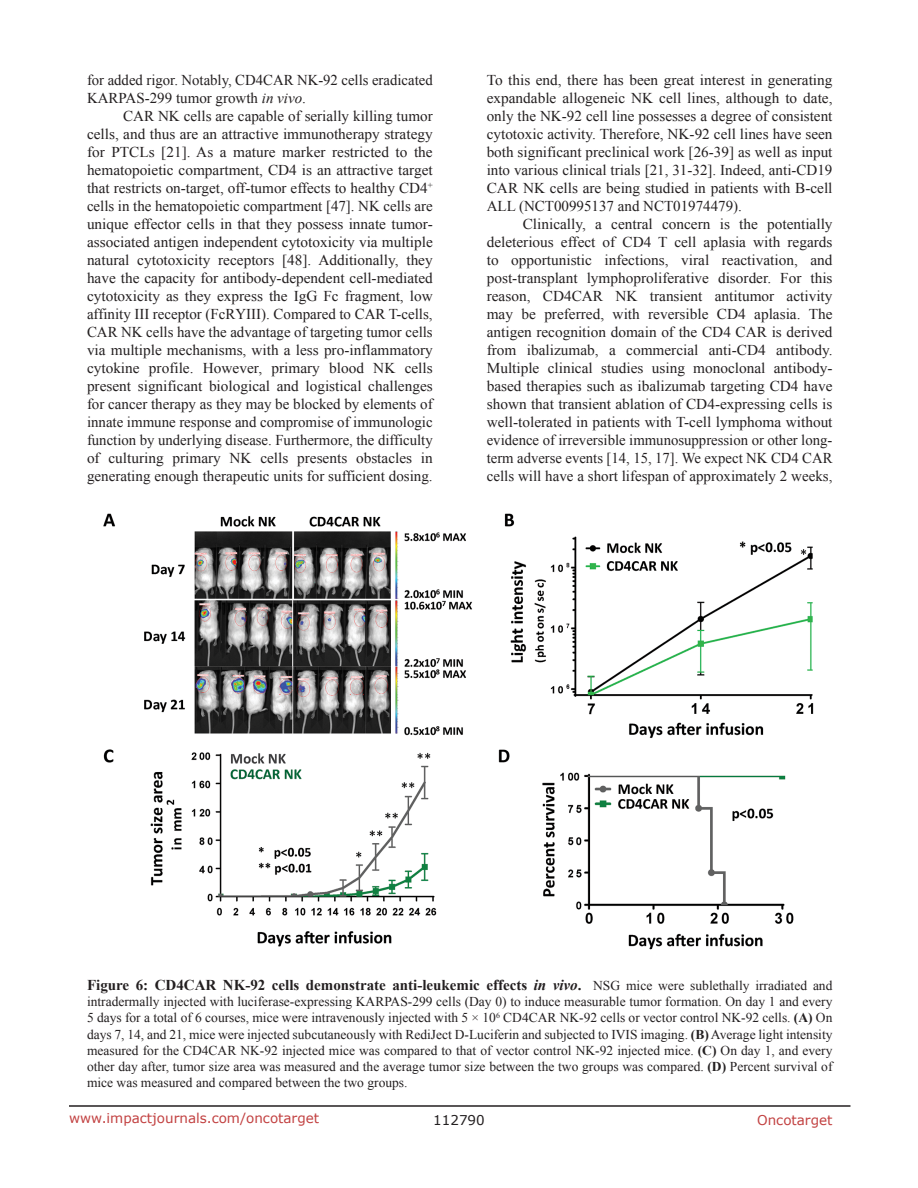
<style>
.page{position:relative;width:918px;height:1188px;background:#fff}
.page>*{position:absolute;margin:0;border:0;box-sizing:border-box;transform-origin:0 0}
.BodyText{font:15px/18px "Times New Roman";color:#231f20;text-align:justify}
.figuretext{font:700 15px "Times New Roman";color:#231f20}
.figuretext-2{font:13.5px/16.2px "Times New Roman";color:#231f20;text-align:justify}
.t1{font:13.5px "Verdana";color:#c24141}
.t2{font:13.5px "Verdana";color:#231f20}
.s1{font-style:italic}
.s2{font-weight:400;font-size:13.5px}
.s3{font-weight:700}
</style>
<div class="page">
<hr style="left:69px;top:1105px;width:781px;height:2px;background:#231f20">
<img style="left:103px;top:513px;width:711px;height:437px">
<p class="BodyText" style="left:87px;top:71px;width:347px">for added rigor. Notably, CD4CAR NK-92 cells eradicated<br>KARPAS-299 tumor growth <span class="s1">in vivo</span>.</p>
<p class="BodyText" style="left:87px;top:107px;width:347px;text-indent:36px">CAR NK cells are capable of serially killing tumor cells, and thus are an attractive immunotherapy strategy for PTCLs [21]. As a mature marker restricted to the hematopoietic compartment, CD4 is an attractive target that restricts on-target, off-tumor effects to healthy CD4<sup>+ </sup>cells in the hematopoietic compartment [47]. NK cells are unique effector cells in that they possess innate tumor&shy;associated antigen independent cytotoxicity via multiple natural cytotoxicity receptors [48]. Additionally, they have the capacity for antibody-dependent cell-mediated cytotoxicity as they express the IgG Fc fragment, low affinity III receptor (FcRΥIII). Compared to CAR T-cells, CAR NK cells have the advantage of targeting tumor cells via multiple mechanisms, with a less pro-inflammatory cytokine profile. However, primary blood NK cells present significant biological and logistical challenges for cancer therapy as they may be blocked by elements of innate immune response and compromise of immunologic function by underlying disease. Furthermore, the difficulty of culturing primary NK cells presents obstacles in generating enough therapeutic units for sufficient dosing.</p>
<p class="BodyText" style="left:487px;top:71px;width:347px">To this end, there has been great interest in generating expandable allogeneic NK cell lines, although to date, only the NK-92 cell line possesses a degree of consistent cytotoxic activity. Therefore, NK-92 cell lines have seen both significant preclinical work [26-39] as well as input into various clinical trials [21, 31-32]. Indeed, anti-CD19<br>CAR NK cells are being studied in patients with B-cell ALL (NCT00995137 and NCT01974479).</p>
<p class="BodyText" style="left:487px;top:215px;width:347px;text-indent:36px">Clinically, a central concern is the potentially deleterious effect of CD4 T cell aplasia with regards to opportunistic infections, viral reactivation, and post-transplant lymphoproliferative disorder. For this reason, CD4CAR NK transient antitumor activity may be preferred, with reversible CD4 aplasia. The antigen recognition domain of the CD4 CAR is derived from ibalizumab, a commercial anti-CD4 antibody.<br>Multiple clinical studies using monoclonal antibody&shy;based therapies such as ibalizumab targeting CD4 have shown that transient ablation of CD4-expressing cells is well-tolerated in patients with T-cell lymphoma without evidence of irreversible immunosuppression or other long&shy;term adverse events [14, 15, 17]. We expect NK CD4 CAR cells will have a short lifespan of approximately 2 weeks,</p>
<p class="figuretext" style="left:87px;top:975px;width:747px">Figure 6: CD4CAR NK-92 cells demonstrate anti-leukemic effects <span class="s1">in vivo</span>. <span class="s2">NSG mice were sublethally irradiated and</span></p>
<p class="figuretext-2" style="left:87px;top:993px;width:747px">intradermally injected with luciferase-expressing KARPAS-299 cells (Day 0) to induce measurable tumor formation. On day 1 and every 5 days for a total of 6 courses, mice were intravenously injected with 5 × 10<sup>6</sup> CD4CAR NK-92 cells or vector control NK-92 cells. <span class="s3">(A)</span> On days 7, 14, and 21, mice were injected subcutaneously with RediJect D-Luciferin and subjected to IVIS imaging. <span class="s3">(B)</span> Average light intensity measured for the CD4CAR NK-92 injected mice was compared to that of vector control NK-92 injected mice. <span class="s3">(C)</span> On day 1, and every other day after, tumor size area was measured and the average tumor size between the two groups was compared. <span class="s3">(D)</span> Percent survival of mice was measured and compared between the two groups.</p>
<p class="t1" style="left:69px;top:1109px;width:252px">www.impactjournals.com/oncotarget</p>
<p class="t2" style="left:433px;top:1111px;width:53px">112790</p>
<p class="t1" style="left:757px;top:1111px;width:77px">Oncotarget</p>
</div>
